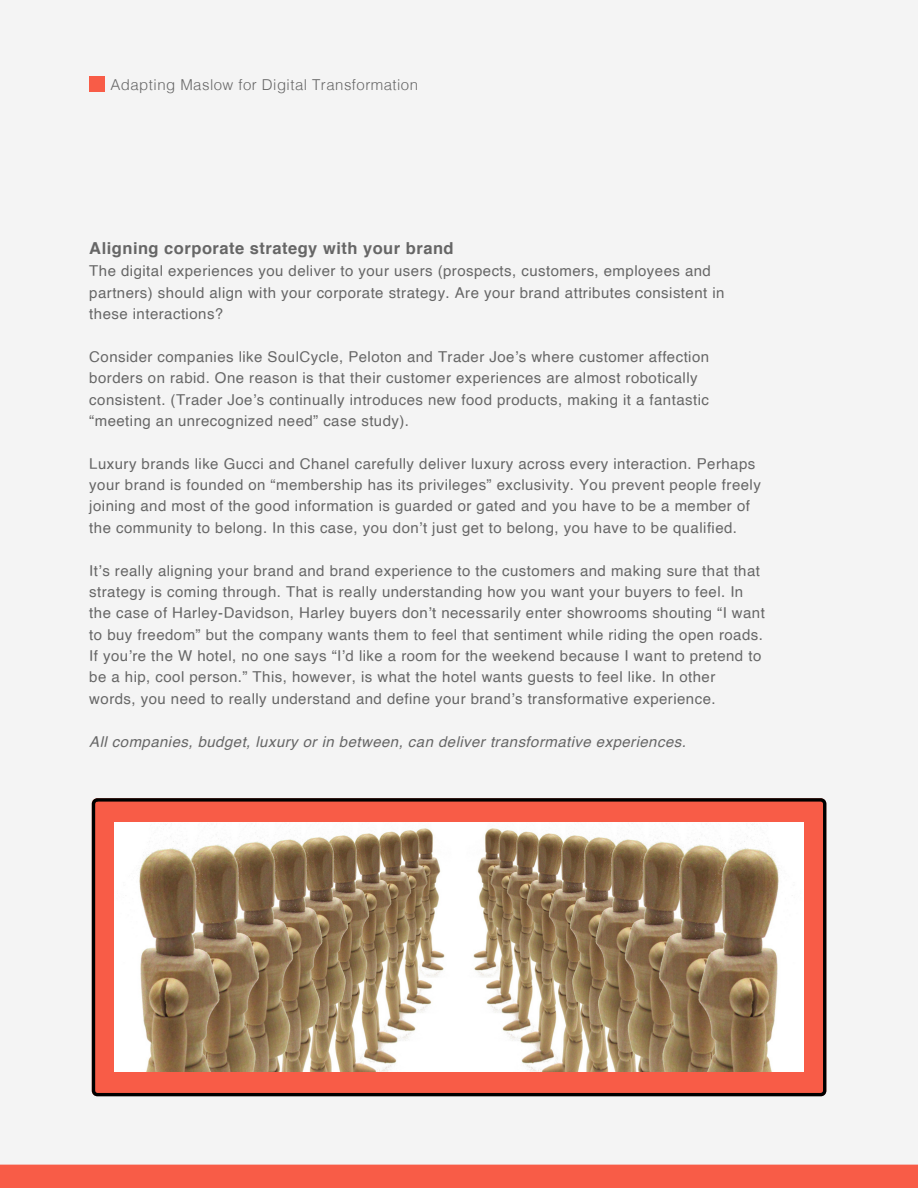
<style>
.page{position:relative;width:918px;height:1188px;background:#f4f4f4}
.page>*{position:absolute;margin:0;border:0;box-sizing:border-box;transform-origin:0 0}
.t1{font:700 16.5px "Helvetica";letter-spacing:.03em;color:#666}
.t2{font:15px/21.3px "Helvetica";letter-spacing:.03em;color:#666}
.t3{font:italic 15px "Helvetica";letter-spacing:.03em;color:#666}
.t4{font:300 15px "Helvetica";letter-spacing:.03em;color:#666}
</style>
<div class="page">
<div style="left:89px;top:76px;width:16px;height:16px;background:#f85c47"></div>
<div style="left:0;top:1165px;width:918px;height:23px;background:#f85c47"></div>
<svg style="left:92px;top:798px;width:734px;height:298px"></svg>
<img style="left:114px;top:822px;width:690px;height:250px">
<p class="t4" style="left:110px;top:75px;width:309px">Adapting Maslow for Digital Transformation</p>
<p class="t1" style="left:89px;top:241px;width:366px">Aligning corporate strategy with your brand</p>
<p class="t2" style="left:89px;top:262px;width:637px">The digital experiences you deliver to your users (prospects, customers, employees and partners) should align with your corporate strategy. Are your brand attributes consistent in these interactions?</p>
<p class="t2" style="left:89px;top:347px;width:621px">Consider companies like SoulCycle, Peloton and Trader Joe’s where customer affection borders on rabid. One reason is that their customer experiences are almost robotically consistent. (Trader Joe’s continually introduces new food products, making it a fantastic “meeting an unrecognized need” case study).</p>
<p class="t2" style="left:89px;top:454px;width:673px">Luxury brands like Gucci and Chanel carefully deliver luxury across every interaction. Perhaps your brand is founded on “membership has its privileges” exclusivity. You prevent people freely joining and most of the good information is guarded or gated and you have to be a member of the community to belong. In this case, you don’t just get to belong, you have to be qualified.</p>
<p class="t2" style="left:89px;top:561px;width:677px">It’s really aligning your brand and brand experience to the customers and making sure that that strategy is coming through. That is really understanding how you want your buyers to feel. In the case of Harley-Davidson, Harley buyers don’t necessarily enter showrooms shouting “I want to buy freedom” but the company wants them to feel that sentiment while riding the open roads.<br>If you’re the W hotel, no one says “I’d like a room for the weekend because I want to pretend to be a hip, cool person.” This, however, is what the hotel wants guests to feel like. In other words, you need to really understand and define your brand’s transformative experience.</p>
<p class="t3" style="left:89px;top:735px;width:598px">All companies, budget, luxury or in between, can deliver transformative experiences.</p>
</div>
